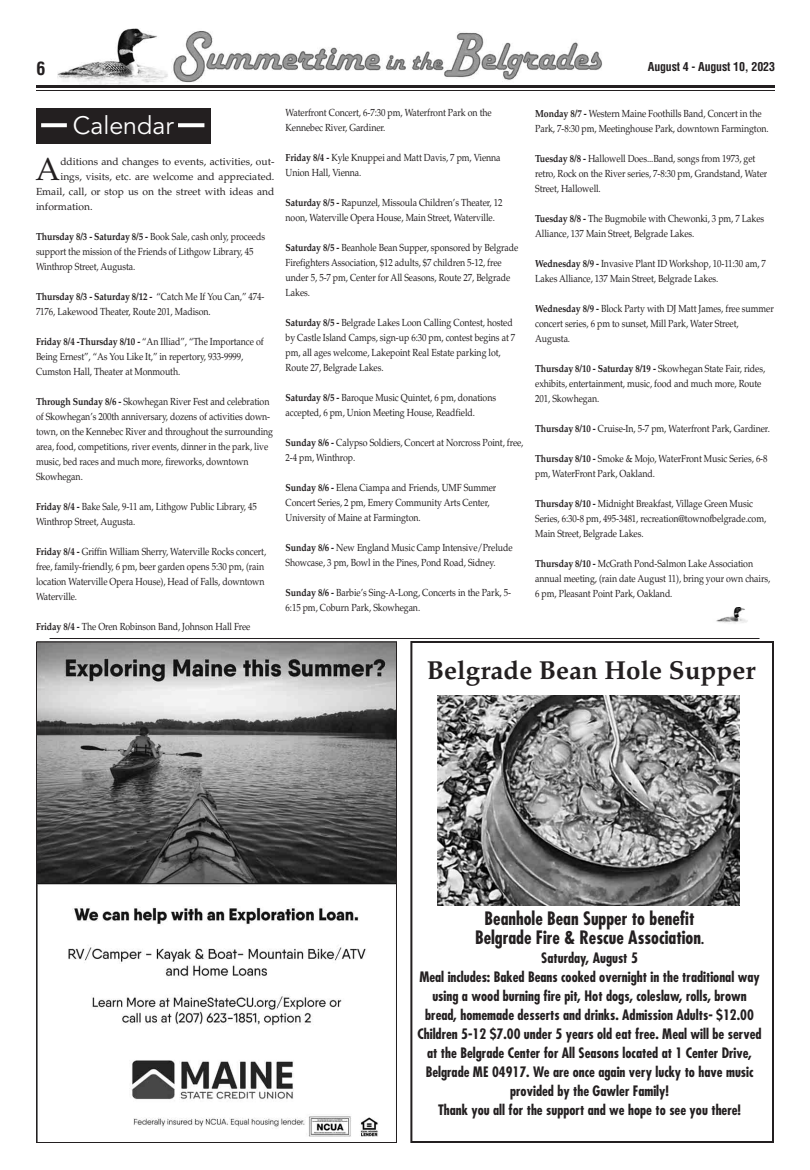
<style>
.page{position:relative;width:810px;height:1170px;background:#fff}
.page>*{position:absolute;margin:0;border:0;box-sizing:border-box;transform-origin:0 0}
.t1{font:31.8px "Palatino";color:#231f20}
.t2{font:700 26px "Palatino";color:#231f20}
.t3{font:25px "Avenir";color:#fff}
.t4{font:700 condensed 18px/19px "Futura";color:#231f20;text-align:center}
.t5{font:700 condensed 18px "Helvetica";color:#231f20}
.t6{font:700 condensed 14px/19px "Futura";color:#231f20;text-align:center}
.t7{font:700 condensed 12px "Helvetica";letter-spacing:-.015em;color:#231f20}
.t8{font:10.2px/15px "Palatino";letter-spacing:-.01em;color:#231f20;scale:.86 1}
.t9{font:10.2px "Palatino";letter-spacing:-.01em;color:#231f20}
.s1{font-weight:700}
.s2{font-size:12px}
</style>
<div class="page">
<img style="left:57px;top:29px;width:111px;height:56px">
<hr style="left:50px;top:638px;width:710px;height:1px;background:#231f20">
<img style="left:716px;top:607px;width:32px;height:17px">
<hr style="left:36px;top:85px;width:739px;height:3px;background:#231f20">
<hr style="left:36px;top:90px;width:739px;height:1px;background:#231f20">
<img style="left:173px;top:31px;width:429px;height:52px">
<div style="left:37px;top:108px;width:174px;height:36px;background:#231f20"></div>
<svg style="left:41px;top:123px;width:26px;height:4px"></svg>
<svg style="left:178px;top:123px;width:26px;height:4px"></svg>
<img style="left:38px;top:643px;width:357px;height:494px">
<div style="left:410px;top:641px;width:364px;height:502px;border:2px solid #231f20"></div>
<img style="left:438px;top:695px;width:302px;height:211px">
<h3 class="t5" style="left:36px;top:61px;width:10px">6</h3>
<p class="t7" style="left:648px;top:62px;width:129px">August 4 - August 10, 2023</p>
<h3 class="t3" style="left:73px;top:115px;width:102px">Calendar</h3>
<h1 class="t1" style="left:36px;top:157px;width:26px">A</h1>
<p class="t9" style="left:60px;top:158px;width:216px">dditions and changes to events, activities, out-</p>
<p class="t9" style="left:60px;top:173px;width:216px">ings, visits, etc. are welcome and appreciated.</p>
<p class="t9" style="left:36px;top:188px;width:240px">Email, call, or stop us on the street with ideas and</p>
<p class="t9" style="left:36px;top:203px;width:58px">information.</p>
<p class="t8" style="left:36px;top:231px;width:268px"><span class="s1">Thursday 8/3 - Saturday 8/5 -</span> Book Sale, cash only, proceeds support the mission of the Friends of Lithgow Library, 45<br>Winthrop Street, Augusta.</p>
<p class="t8" style="left:36px;top:291px;width:267px"><span class="s1">Thursday 8/3 - Saturday 8/12 -</span> “Catch Me If You Can,” 474-<br>7176, Lakewood Theater, Route 201, Madison.</p>
<p class="t8" style="left:36px;top:336px;width:266px"><span class="s1">Friday 8/4 -Thursday 8/10 -</span> “An Illiad”, “The Importance of<br>Being Ernest”, “As You Like It,” in repertory, 933-9999,<br>Cumston Hall, Theater at Monmouth.</p>
<p class="t8" style="left:36px;top:396px;width:277px"><span class="s1">Through Sunday 8/6 -</span> Skowhegan River Fest and celebration of Skowhegan’s 200th anniversary, dozens of activities down&shy;town, on the Kennebec River and throughout the surrounding area, food, competitions, river events, dinner in the park, live music, bed races and much more, fireworks, downtown Skowhegan.</p>
<p class="t8" style="left:36px;top:501px;width:258px"><span class="s1">Friday 8/4 -</span> Bake Sale, 9-11 am, Lithgow Public Library, 45<br>Winthrop Street, Augusta.</p>
<p class="t8" style="left:36px;top:546px;width:269px"><span class="s1">Friday 8/4 -</span> Griffin William Sherry, Waterville Rocks concert, free, family-friendly, 6 pm, beer garden opens 5:30 pm, (rain location Waterville Opera House), Head of Falls, downtown Waterville.</p>
<p class="t8" style="left:36px;top:621px;width:251px"><span class="s1">Friday 8/4 -</span> The Oren Robinson Band, Johnson Hall Free</p>
<p class="t8" style="left:286px;top:106px;width:241px">Waterfront Concert, 6-7:30 pm, Waterfront Park on the<br>Kennebec River, Gardiner.</p>
<p class="t8" style="left:286px;top:151px;width:252px"><span class="s1">Friday 8/4 -</span> Kyle Knuppei and Matt Davis, 7 pm, Vienna<br>Union Hall, Vienna.</p>
<p class="t8" style="left:286px;top:196px;width:254px"><span class="s1">Saturday 8/5 -</span> Rapunzel, Missoula Children’s Theater, 12 noon, Waterville Opera House, Main Street, Waterville.</p>
<p class="t8" style="left:286px;top:241px;width:272px"><span class="s1">Saturday 8/5 -</span> Beanhole Bean Supper, sponsored by Belgrade Firefighters Association, $12 adults, $7 children 5-12, free under 5, 5-7 pm, Center for All Seasons, Route 27, Belgrade Lakes.</p>
<p class="t8" style="left:286px;top:316px;width:269px"><span class="s1">Saturday 8/5 -</span> Belgrade Lakes Loon Calling Contest, hosted by Castle Island Camps, sign-up 6:30 pm, contest begins at 7 pm, all ages welcome, Lakepoint Real Estate parking lot, Route 27, Belgrade Lakes.</p>
<p class="t8" style="left:286px;top:391px;width:246px"><span class="s1">Saturday 8/5 -</span> Baroque Music Quintet, 6 pm, donations accepted, 6 pm, Union Meeting House, Readfield.</p>
<p class="t8" style="left:286px;top:436px;width:278px"><span class="s1">Sunday 8/6 -</span> Calypso Soldiers, Concert at Norcross Point, free,<br>2-4 pm, Winthrop.</p>
<p class="t8" style="left:286px;top:481px;width:247px"><span class="s1">Sunday 8/6 -</span> Elena Ciampa and Friends, UMF Summer<br>Concert Series, 2 pm, Emery Community Arts Center,<br>University of Maine at Farmington.</p>
<p class="t8" style="left:286px;top:541px;width:265px"><span class="s1">Sunday 8/6 -</span> New England Music Camp Intensive/Prelude<br>Showcase, 3 pm, Bowl in the Pines, Pond Road, Sidney.</p>
<p class="t8" style="left:286px;top:586px;width:264px"><span class="s1">Sunday 8/6 -</span> Barbie’s Sing-A-Long, Concerts in the Park, 5-<br>6:15 pm, Coburn Park, Skowhegan.</p>
<p class="t8" style="left:535px;top:107px;width:273px"><span class="s1">Monday 8/7 -</span> Western Maine Foothills Band, Concert in the<br>Park, 7-8:30 pm, Meetinghouse Park, downtown Farmington.</p>
<p class="t8" style="left:535px;top:152px;width:271px"><span class="s1">Tuesday 8/8 -</span> Hallowell Does...Band, songs from 1973, get retro, Rock on the River series, 7-8:30 pm, Grandstand, Water<br>Street, Hallowell.</p>
<p class="t8" style="left:535px;top:212px;width:268px"><span class="s1">Tuesday 8/8 -</span> The Bugmobile with Chewonki, 3 pm, 7 Lakes<br>Alliance, 137 Main Street, Belgrade Lakes.</p>
<p class="t8" style="left:535px;top:257px;width:270px"><span class="s1">Wednesday 8/9 -</span> Invasive Plant ID Workshop, 10-11:30 am, 7<br>Lakes Alliance, 137 Main Street, Belgrade Lakes.</p>
<p class="t8" style="left:535px;top:302px;width:279px"><span class="s1">Wednesday 8/9 -</span> Block Party with DJ Matt James, free summer concert series, 6 pm to sunset, Mill Park, Water Street,<br>Augusta.</p>
<p class="t8" style="left:535px;top:362px;width:269px"><span class="s1">Thursday 8/10 - Saturday 8/19 -</span> Skowhegan State Fair, rides, exhibits, entertainment, music, food and much more, Route<br>201, Skowhegan.</p>
<p class="t8" style="left:535px;top:422px;width:274px"><span class="s1">Thursday 8/10 -</span> Cruise-In, 5-7 pm, Waterfront Park, Gardiner.</p>
<p class="t8" style="left:535px;top:452px;width:272px"><span class="s1">Thursday 8/10 -</span> Smoke &amp; Mojo, WaterFront Music Series, 6-8 pm, WaterFront Park, Oakland.</p>
<p class="t8" style="left:535px;top:497px;width:270px"><span class="s1">Thursday 8/10 -</span> Midnight Breakfast, Village Green Music<br>Series, 6:30-8 pm, 495-3481, recreation@townofbelgrade.com,<br>Main Street, Belgrade Lakes.</p>
<p class="t8" style="left:535px;top:557px;width:275px"><span class="s1">Thursday 8/10 -</span> McGrath Pond-Salmon Lake Association annual meeting, (rain date August 11), bring your own chairs,<br>6 pm, Pleasant Point Park, Oakland.</p>
<h2 class="t2" style="left:427px;top:660px;width:330px">Belgrade Bean Hole Supper</h2>
<h3 class="t4" style="left:475px;top:910px;width:230px">Beanhole Bean Supper to benefit<br>Belgrade Fire &amp; Rescue Association<span class="s2">.</span></h3>
<p class="t6" style="left:417px;top:949px;width:346px">Saturday, August 5<br>Meal includes: Baked Beans cooked overnight in the traditional way using a wood burning fire pit, Hot dogs, coleslaw, rolls, brown bread, homemade desserts and drinks. Admission Adults- $12.00<br>Children 5-12 $7.00 under 5 years old eat free. Meal will be served at the Belgrade Center for All Seasons located at 1 Center Drive, Belgrade ME 04917. We are once again very lucky to have music provided by the Gawler Family!<br>Thank you all for the support and we hope to see you there!</p>
</div>
